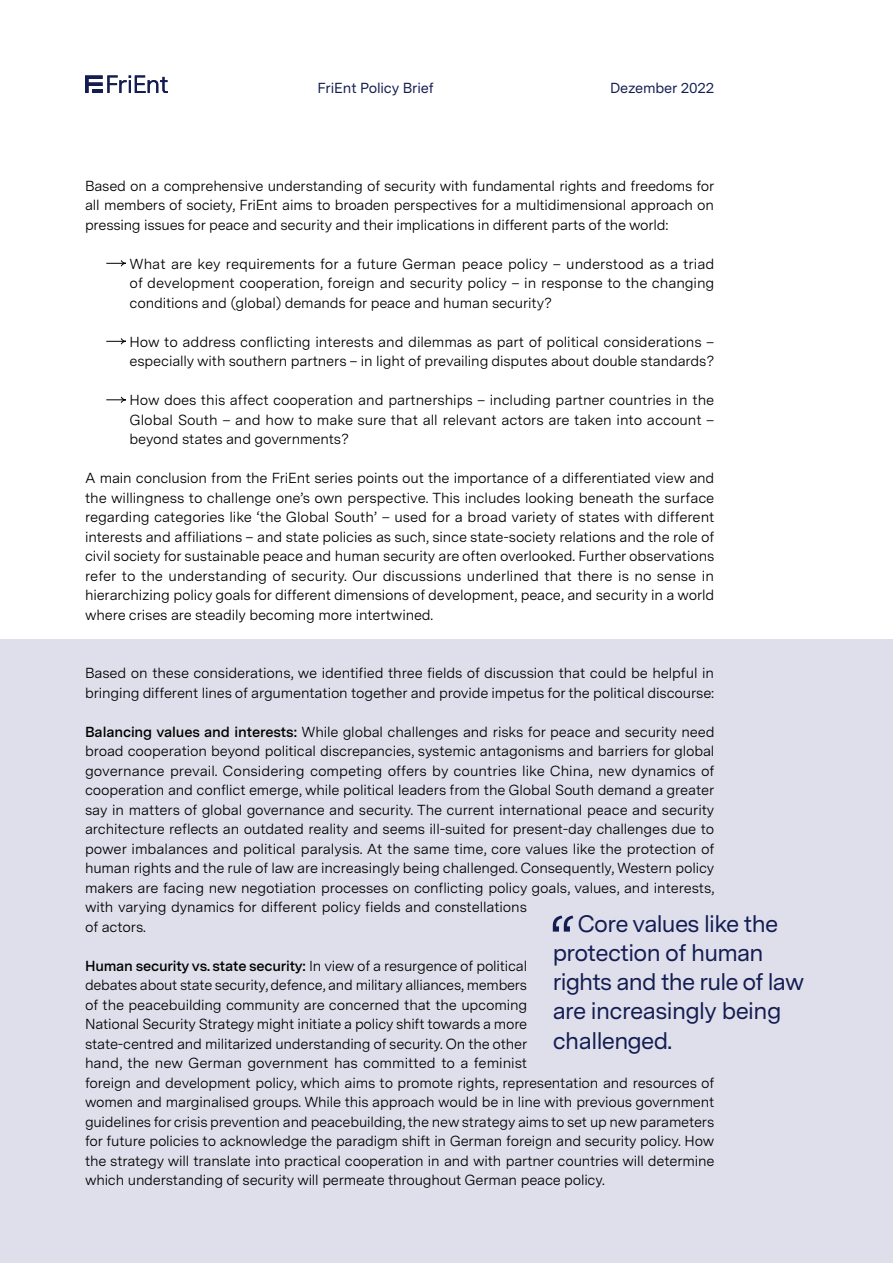
<style>
.page{position:relative;width:893px;height:1263px;background:#fff}
.page>*{position:absolute;margin:0;border:0;box-sizing:border-box;transform-origin:0 0}
.t1{font:23.7px/29.2px "Messina Sans";letter-spacing:-.03em;color:#141d51}
.t2{font:14.55px/19.5px "Messina Sans";letter-spacing:-.01em;color:#000;text-align:justify}
.t3{font:14.55px "Messina Sans";letter-spacing:-.01em;color:#141d51}
.s1{font-weight:600}
</style>
<div class="page">
<div style="left:0;top:639px;width:893px;height:624px;background:#dfdfec"></div>
<svg style="left:553px;top:915px;width:20px;height:17px"></svg>
<svg style="left:106px;top:260px;width:20px;height:7px"></svg>
<svg style="left:106px;top:338px;width:20px;height:7px"></svg>
<svg style="left:106px;top:396px;width:20px;height:7px"></svg>
<svg style="left:85px;top:75px;width:83px;height:18px"></svg>
<p class="t3" style="left:318px;top:77px;width:118px">FriEnt Policy Brief</p>
<p class="t3" style="left:610px;top:77px;width:106px">Dezember 2022</p>
<p class="t2" style="left:85px;top:175px;width:631px">Based on a comprehensive understanding of security with fundamental rights and freedoms for all members of society, FriEnt aims to broaden perspectives for a multidimensional approach on pressing issues for peace and security and their implications in different parts of the world:</p>
<p class="t2" style="left:130px;top:253px;width:586px">What are key requirements for a future German peace policy – understood as a triad of development cooperation, foreign and security policy – in response to the changing conditions and (global) demands for peace and human security?</p>
<p class="t2" style="left:130px;top:331px;width:586px">How to address conflicting interests and dilemmas as part of political considerations – especially with southern partners – in light of prevailing disputes about double standards?</p>
<p class="t2" style="left:130px;top:390px;width:586px">How does this affect cooperation and partnerships – including partner countries in the Global South – and how to make sure that all relevant actors are taken into account – beyond states and governments?</p>
<p class="t2" style="left:85px;top:468px;width:631px">A main conclusion from the FriEnt series points out the importance of a differentiated view and the willingness to challenge one’s own perspective. This includes looking beneath the surface regarding categories like ‘the Global South’ – used for a broad variety of states with different interests and affiliations – and state policies as such, since state-society relations and the role of civil society for sustainable peace and human security are often overlooked. Further observations refer to the understanding of security. Our discussions underlined that there is no sense in hierarchizing policy goals for different dimensions of development, peace, and security in a world where crises are steadily becoming more intertwined.</p>
<p class="t2" style="left:85px;top:663px;width:631px">Based on these considerations, we identified three fields of discussion that could be helpful in bringing different lines of argumentation together and provide impetus for the political discourse:</p>
<p class="t2" style="left:85px;top:721px;width:631px;text-align:left"><span class="s1">Balancing values and interests:</span> While global challenges and risks for peace and security need broad cooperation beyond political discrepancies, systemic antagonisms and barriers for global governance prevail. Considering competing offers by countries like China, new dynamics of cooperation and conflict emerge, while political leaders from the Global South demand a greater say in matters of global governance and security. The current international peace and security architecture reflects an outdated reality and seems ill-suited for present-day challenges due to power imbalances and political paralysis. At the same time, core values like the protection of human rights and the rule of law are increasingly being challenged. Consequently, Western policy makers are facing new negotiation processes on conflicting policy goals, values, and interests, with varying dynamics for different policy fields and constellations<br>of actors.</p>
<p class="t2" style="left:85px;top:955px;width:631px;text-align:left"><span class="s1">Human security vs. state security:</span> In view of a resurgence of political<br>debates about state security, defence, and military alliances, members<br>of the peacebuilding community are concerned that the upcoming<br>National Security Strategy might initiate a policy shift towards a more<br>state-centred and militarized understanding of security. On the other<br>hand, the new German government has committed to a feminist<br>foreign and development policy, which aims to promote rights, representation and resources of women and marginalised groups. While this approach would be in line with previous government guidelines for crisis prevention and peacebuilding, the new strategy aims to set up new parameters for future policies to acknowledge the paradigm shift in German foreign and security policy. How the strategy will translate into practical cooperation in and with partner countries will determine which understanding of security will permeate throughout German peace policy.</p>
<h1 class="t1" style="left:553px;top:908px;width:253px;text-indent:25px">Core values like the protection of human rights and the rule of law are increasingly being challenged.</h1>
</div>
